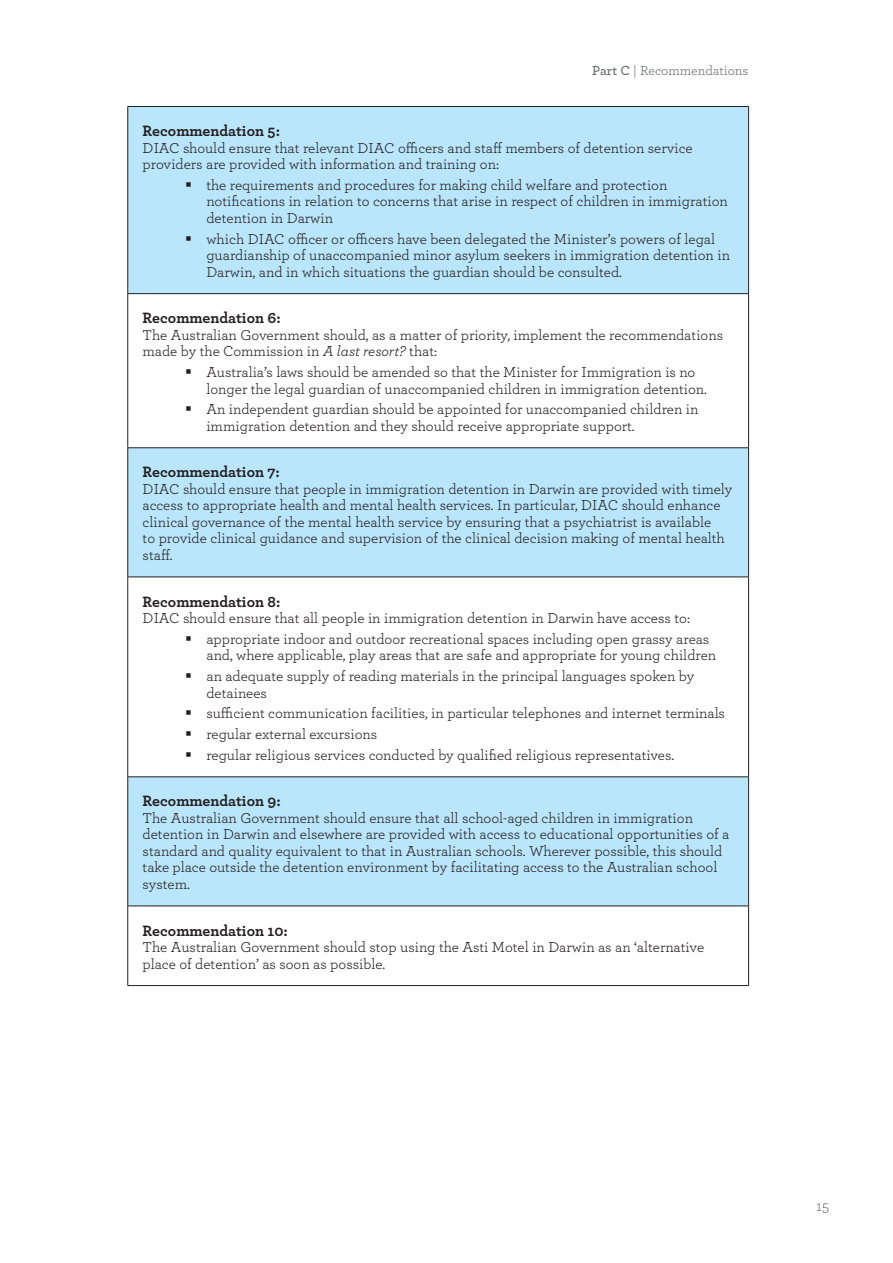
<style>
.page{position:relative;width:893px;height:1263px;background:#fff}
.page>*{position:absolute;margin:0;border:0;box-sizing:border-box;transform-origin:0 0}
.t1{font:700 15.75px "Archer";color:#231f20}
.t2{font:15px/16.5px "Archer";color:#231f20}
.t3{font:15px "Archer";color:#6d6f71}
.t4{font:13.8px "Archer";color:#6d6f71}
.s1{font-weight:600}
.s2{font-style:italic}
</style>
<div class="page">
<svg style="left:128px;top:107px;width:620px;height:799px;fill:#bae6fb"></svg>
<hr style="left:128px;top:106px;width:621px;height:1px;background:#231f20">
<hr style="left:127px;top:107px;width:1px;height:186px;background:#231f20">
<hr style="left:748px;top:107px;width:1px;height:186px;background:#231f20">
<hr style="left:128px;top:293px;width:621px;height:1px;background:#231f20">
<hr style="left:127px;top:294px;width:1px;height:154px;background:#231f20">
<hr style="left:748px;top:294px;width:1px;height:154px;background:#231f20">
<hr style="left:128px;top:447px;width:621px;height:1px;background:#231f20">
<hr style="left:127px;top:448px;width:1px;height:129px;background:#231f20">
<hr style="left:748px;top:448px;width:1px;height:129px;background:#231f20">
<hr style="left:128px;top:577px;width:621px;height:1px;background:#231f20">
<hr style="left:127px;top:577px;width:1px;height:200px;background:#231f20">
<hr style="left:748px;top:577px;width:1px;height:200px;background:#231f20">
<hr style="left:128px;top:776px;width:621px;height:1px;background:#231f20">
<hr style="left:127px;top:777px;width:1px;height:129px;background:#231f20">
<hr style="left:748px;top:777px;width:1px;height:129px;background:#231f20">
<hr style="left:128px;top:906px;width:621px;height:1px;background:#231f20">
<hr style="left:127px;top:906px;width:1px;height:79px;background:#231f20">
<hr style="left:748px;top:906px;width:1px;height:79px;background:#231f20">
<hr style="left:128px;top:985px;width:621px;height:1px;background:#231f20">
<svg style="left:186px;top:182px;width:5px;height:5px"></svg>
<svg style="left:186px;top:236px;width:5px;height:4px"></svg>
<svg style="left:186px;top:369px;width:5px;height:5px"></svg>
<svg style="left:186px;top:407px;width:5px;height:4px"></svg>
<svg style="left:186px;top:636px;width:5px;height:4px"></svg>
<svg style="left:186px;top:673px;width:5px;height:5px"></svg>
<svg style="left:186px;top:710px;width:5px;height:5px"></svg>
<svg style="left:186px;top:731px;width:5px;height:5px"></svg>
<svg style="left:186px;top:752px;width:5px;height:4px"></svg>
<p class="t4" style="left:592px;top:61px;width:158px"><span class="s1">Part C</span> | Recommendations</p>
<p class="t1" style="left:143px;top:118px;width:139px">Recommendation 5:</p>
<p class="t2" style="left:143px;top:139px;width:551px">DIAC should ensure that relevant DIAC officers and staff members of detention service providers are provided with information and training on:</p>
<p class="t2" style="left:206px;top:176px;width:523px">the requirements and procedures for making child welfare and protection notifications in relation to concerns that arise in respect of children in immigration detention in Darwin</p>
<p class="t2" style="left:206px;top:230px;width:525px">which DIAC officer or officers have been delegated the Minister’s powers of legal guardianship of unaccompanied minor asylum seekers in immigration detention in<br>Darwin, and in which situations the guardian should be consulted.</p>
<p class="t1" style="left:143px;top:306px;width:140px">Recommendation 6:</p>
<p class="t2" style="left:143px;top:326px;width:582px">The Australian Government should, as a matter of priority, implement the recommendations made by the Commission in <span class="s2">A last resort?</span> that:</p>
<p class="t2" style="left:206px;top:363px;width:502px">Australia’s laws should be amended so that the Minister for Immigration is no longer the legal guardian of unaccompanied children in immigration detention.</p>
<p class="t2" style="left:206px;top:400px;width:494px">An independent guardian should be appointed for unaccompanied children in immigration detention and they should receive appropriate support.</p>
<p class="t1" style="left:143px;top:460px;width:139px">Recommendation 7:</p>
<p class="t2" style="left:143px;top:480px;width:591px">DIAC should ensure that people in immigration detention in Darwin are provided with timely access to appropriate health and mental health services. In particular, DIAC should enhance clinical governance of the mental health service by ensuring that a psychiatrist is available<br>to provide clinical guidance and supervision of the clinical decision making of mental health staff.</p>
<p class="t1" style="left:143px;top:589px;width:139px">Recommendation 8:</p>
<p class="t2" style="left:206px;top:607px;width:504px;line-height:20.7px;text-indent:-64px">DIAC should ensure that all people in immigration detention in Darwin have access to: appropriate indoor and outdoor recreational spaces including open grassy areas</p>
<p class="t2" style="left:206px;top:644px;width:511px;line-height:20.7px">and, where applicable, play areas that are safe and appropriate for young children an adequate supply of reading materials in the principal languages spoken by</p>
<p class="t2" style="left:206px;top:681px;width:520px;line-height:20.7px">detainees<br>sufficient communication facilities, in particular telephones and internet terminals regular external excursions<br>regular religious services conducted by qualified religious representatives.</p>
<p class="t1" style="left:143px;top:789px;width:140px">Recommendation 9:</p>
<p class="t2" style="left:143px;top:809px;width:588px">The Australian Government should ensure that all school-aged children in immigration detention in Darwin and elsewhere are provided with access to educational opportunities of a standard and quality equivalent to that in Australian schools. Wherever possible, this should take place outside the detention environment by facilitating access to the Australian school system.</p>
<p class="t1" style="left:143px;top:918px;width:147px">Recommendation 10:</p>
<p class="t2" style="left:143px;top:938px;width:563px">The Australian Government should stop using the Asti Motel in Darwin as an ‘alternative place of detention’ as soon as possible.</p>
<p class="t3" style="left:816px;top:1196px;width:15px">15</p>
</div>
